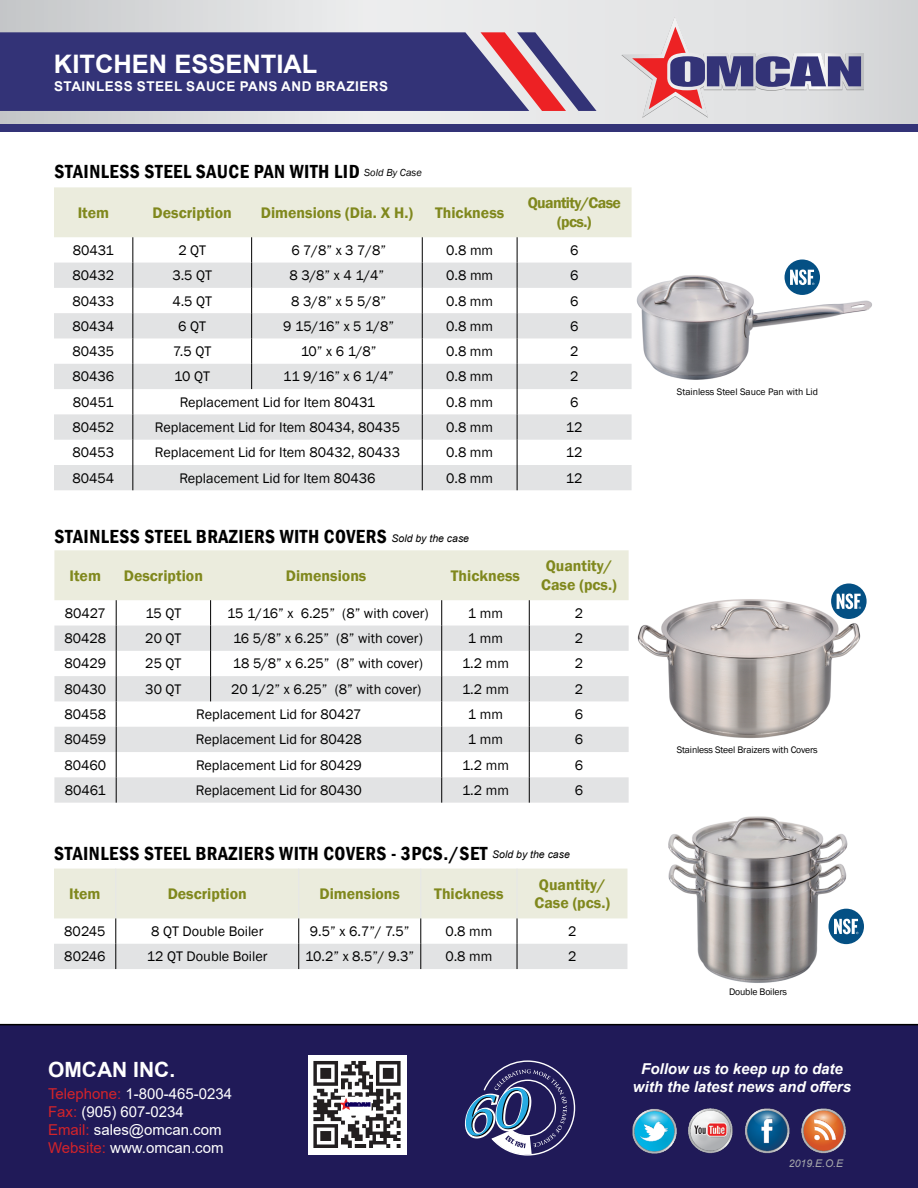
<style>
.page{position:relative;width:918px;height:1188px;background:#fff}
.page>*{position:absolute;margin:0;border:0;box-sizing:border-box;transform-origin:0 0}
.t1{font:700 25.5px "Arial";color:#fff}
.t2{font:700 21px "Arial";color:#fff}
.t3{font:600 condensed 19.5px "Franklin Gothic";letter-spacing:.025em;color:#000}
.t4{font:600 15.75px/18.9px "Franklin Gothic";color:#80881d}
.t5{font:600 15.75px/18.9px "Franklin Gothic";letter-spacing:-.04em;color:#80881d;text-align:center}
.t6{font:15px/18px "Arial";color:#fff}
.t7{font:italic 700 15px/18px "Arial";color:#fff;text-align:center}
.t8{font:14.25px "Franklin Gothic";color:#000}
.t9{font:700 13.5px "Arial";letter-spacing:.035em;color:#fff}
.t10{font:italic 10.5px "Arial";color:#a7a9ac}
.t11{font:9.75px "Franklin Gothic";letter-spacing:-.015em;color:#000}
.s1{font-weight:400;font-style:italic;font-stretch:normal;font-size:10.5px}
.s2{font-family:"Arial";font-weight:400;font-style:italic;font-stretch:normal;font-size:10.5px}
.s3{color:#d2232a}
</style>
<div class="page">
<svg style="left:54px;top:187px;width:578px;height:303px"></svg>
<img style="left:636px;top:274px;width:236px;height:105px">
<div style="left:785px;top:260px;width:35px;height:35px;background:#045084;border-radius:50%"></div>
<svg style="left:790px;top:270px;width:24px;height:15px"></svg>
<img style="left:637px;top:596px;width:228px;height:142px">
<svg style="left:54px;top:550px;width:575px;height:253px"></svg>
<div style="left:831px;top:584px;width:36px;height:35px;background:#045084;border-radius:50%"></div>
<svg style="left:837px;top:594px;width:24px;height:15px"></svg>
<svg style="left:54px;top:869px;width:573px;height:100px"></svg>
<img style="left:668px;top:816px;width:180px;height:167px">
<div style="left:829px;top:909px;width:35px;height:35px;background:#045084;border-radius:50%"></div>
<svg style="left:834px;top:919px;width:24px;height:15px"></svg>
<svg style="left:0;top:0;width:918px;height:124px;background:#dddee0"></svg>
<svg style="left:0;top:32px;width:597px;height:79px;background:#4c447f"></svg>
<div style="left:0;top:124px;width:918px;height:7px;background:#337"></div>
<svg style="left:621px;top:16px;width:243px;height:102px;background:#c1b6c4"></svg>
<div style="left:0;top:1024px;width:918px;height:164px;background:#201a58"></div>
<img style="left:630px;top:1097px;width:238px;height:66px">
<img style="left:308px;top:1055px;width:98px;height:100px">
<svg style="left:465px;top:1060px;width:110px;height:96px;background:#464c7d"></svg>
<h1 class="t1" style="left:54px;top:46px;width:265px">KITCHEN ESSENTIAL</h1>
<p class="t9" style="left:54px;top:77px;width:335px">STAINLESS STEEL SAUCE PANS AND BRAZIERS</p>
<h3 class="t3" style="left:54px;top:158px;width:369px">STAINLESS STEEL SAUCE PAN WITH LID <span class="s1">Sold By Case</span></h3>
<p class="t4" style="left:78px;top:203px;width:33px">Item</p>
<p class="t4" style="left:153px;top:203px;width:81px">Description</p>
<p class="t4" style="left:261px;top:203px;width:154px">Dimensions (Dia. X H.)</p>
<p class="t4" style="left:435px;top:203px;width:71px">Thickness</p>
<p class="t5" style="left:528px;top:194px;width:95px">Quantity/Case (pcs.)</p>
<p class="t8" style="left:73px;top:241px;width:43px">80431</p>
<p class="t8" style="left:178px;top:241px;width:29px">2 QT</p>
<p class="t8" style="left:291px;top:241px;width:96px">6 7/8” x 3 7/8”</p>
<p class="t8" style="left:446px;top:241px;width:49px">0.8 mm</p>
<p class="t8" style="left:570px;top:241px;width:10px">6</p>
<p class="t8" style="left:73px;top:267px;width:43px">80432</p>
<p class="t8" style="left:172px;top:267px;width:41px">3.5 QT</p>
<p class="t8" style="left:290px;top:267px;width:96px">8 3/8” x 4 1/4”</p>
<p class="t8" style="left:446px;top:267px;width:49px">0.8 mm</p>
<p class="t8" style="left:570px;top:267px;width:10px">6</p>
<p class="t8" style="left:73px;top:292px;width:43px">80433</p>
<p class="t8" style="left:172px;top:292px;width:41px">4.5 QT</p>
<p class="t8" style="left:291px;top:292px;width:96px">8 3/8” x 5 5/8”</p>
<p class="t8" style="left:446px;top:292px;width:49px">0.8 mm</p>
<p class="t8" style="left:570px;top:292px;width:10px">6</p>
<p class="t8" style="left:72px;top:317px;width:43px">80434</p>
<p class="t8" style="left:178px;top:317px;width:29px">6 QT</p>
<p class="t8" style="left:283px;top:317px;width:112px">9 15/16” x 5 1/8”</p>
<p class="t8" style="left:446px;top:317px;width:49px">0.8 mm</p>
<p class="t8" style="left:570px;top:317px;width:10px">6</p>
<p class="t8" style="left:72px;top:343px;width:43px">80435</p>
<p class="t8" style="left:173px;top:343px;width:40px">7.5 QT</p>
<p class="t8" style="left:301px;top:343px;width:77px">10” x 6 1/8”</p>
<p class="t8" style="left:446px;top:343px;width:49px">0.8 mm</p>
<p class="t8" style="left:570px;top:343px;width:10px">2</p>
<p class="t8" style="left:72px;top:368px;width:43px">80436</p>
<p class="t8" style="left:174px;top:368px;width:37px">10 QT</p>
<p class="t8" style="left:283px;top:368px;width:112px">11 9/16” x 6 1/4”</p>
<p class="t8" style="left:446px;top:368px;width:49px">0.8 mm</p>
<p class="t8" style="left:570px;top:368px;width:10px">2</p>
<p class="t8" style="left:73px;top:393px;width:42px">80451</p>
<p class="t8" style="left:180px;top:393px;width:197px">Replacement Lid for Item 80431</p>
<p class="t8" style="left:446px;top:393px;width:49px">0.8 mm</p>
<p class="t8" style="left:570px;top:393px;width:10px">6</p>
<p class="t8" style="left:72px;top:418px;width:43px">80452</p>
<p class="t8" style="left:155px;top:418px;width:247px">Replacement Lid for Item 80434, 80435</p>
<p class="t8" style="left:446px;top:418px;width:49px">0.8 mm</p>
<p class="t8" style="left:566px;top:418px;width:18px">12</p>
<p class="t8" style="left:72px;top:444px;width:43px">80453</p>
<p class="t8" style="left:155px;top:444px;width:247px">Replacement Lid for Item 80432, 80433</p>
<p class="t8" style="left:446px;top:444px;width:49px">0.8 mm</p>
<p class="t8" style="left:566px;top:444px;width:18px">12</p>
<p class="t8" style="left:72px;top:469px;width:43px">80454</p>
<p class="t8" style="left:179px;top:469px;width:198px">Replacement Lid for Item 80436</p>
<p class="t8" style="left:446px;top:469px;width:49px">0.8 mm</p>
<p class="t8" style="left:566px;top:469px;width:18px">12</p>
<h3 class="t3" style="left:54px;top:524px;width:416px">STAINLESS STEEL BRAZIERS WITH COVERS <span class="s2">Sold by the case</span></h3>
<p class="t4" style="left:70px;top:566px;width:33px">Item</p>
<p class="t4" style="left:124px;top:566px;width:81px">Description</p>
<p class="t4" style="left:286px;top:566px;width:82px">Dimensions</p>
<p class="t4" style="left:451px;top:566px;width:71px">Thickness</p>
<p class="t4" style="left:541px;top:557px;width:77px">Quantity/<br>Case (pcs.)</p>
<p class="t8" style="left:65px;top:604px;width:43px">80427</p>
<p class="t8" style="left:145px;top:604px;width:37px">15 QT</p>
<p class="t8" style="left:227px;top:604px;width:203px">15 1/16” x 6.25” (8” with cover)</p>
<p class="t8" style="left:468px;top:604px;width:37px">1 mm</p>
<p class="t8" style="left:575px;top:604px;width:10px">2</p>
<p class="t8" style="left:64px;top:630px;width:43px">80428</p>
<p class="t8" style="left:145px;top:630px;width:38px">20 QT</p>
<p class="t8" style="left:233px;top:630px;width:191px">16 5/8” x 6.25” (8” with cover)</p>
<p class="t8" style="left:468px;top:630px;width:37px">1 mm</p>
<p class="t8" style="left:575px;top:630px;width:10px">2</p>
<p class="t8" style="left:64px;top:655px;width:43px">80429</p>
<p class="t8" style="left:145px;top:655px;width:38px">25 QT</p>
<p class="t8" style="left:233px;top:655px;width:192px">18 5/8” x 6.25” (8” with cover)</p>
<p class="t8" style="left:462px;top:655px;width:48px">1.2 mm</p>
<p class="t8" style="left:575px;top:655px;width:10px">2</p>
<p class="t8" style="left:64px;top:680px;width:43px">80430</p>
<p class="t8" style="left:145px;top:680px;width:38px">30 QT</p>
<p class="t8" style="left:231px;top:680px;width:192px">20 1/2” x 6.25” (8” with cover)</p>
<p class="t8" style="left:462px;top:680px;width:48px">1.2 mm</p>
<p class="t8" style="left:575px;top:680px;width:10px">2</p>
<p class="t8" style="left:64px;top:705px;width:43px">80458</p>
<p class="t8" style="left:196px;top:705px;width:167px">Replacement Lid for 80427</p>
<p class="t8" style="left:468px;top:705px;width:37px">1 mm</p>
<p class="t8" style="left:575px;top:705px;width:10px">6</p>
<p class="t8" style="left:64px;top:731px;width:43px">80459</p>
<p class="t8" style="left:196px;top:731px;width:167px">Replacement Lid for 80428</p>
<p class="t8" style="left:468px;top:731px;width:37px">1 mm</p>
<p class="t8" style="left:575px;top:731px;width:10px">6</p>
<p class="t8" style="left:64px;top:756px;width:43px">80460</p>
<p class="t8" style="left:196px;top:756px;width:167px">Replacement Lid for 80429</p>
<p class="t8" style="left:462px;top:756px;width:48px">1.2 mm</p>
<p class="t8" style="left:575px;top:756px;width:10px">6</p>
<p class="t8" style="left:65px;top:781px;width:43px">80461</p>
<p class="t8" style="left:196px;top:781px;width:167px">Replacement Lid for 80430</p>
<p class="t8" style="left:462px;top:781px;width:48px">1.2 mm</p>
<p class="t8" style="left:575px;top:781px;width:10px">6</p>
<h3 class="t3" style="left:54px;top:840px;width:517px">STAINLESS STEEL BRAZIERS WITH COVERS - 3PCS./SET <span class="s2">Sold by the case</span></h3>
<p class="t4" style="left:69px;top:885px;width:33px">Item</p>
<p class="t4" style="left:168px;top:885px;width:81px">Description</p>
<p class="t4" style="left:319px;top:885px;width:82px">Dimensions</p>
<p class="t4" style="left:434px;top:885px;width:71px">Thickness</p>
<p class="t4" style="left:534px;top:875px;width:77px">Quantity/<br>Case (pcs.)</p>
<p class="t8" style="left:64px;top:922px;width:43px">80245</p>
<p class="t8" style="left:151px;top:922px;width:114px">8 QT Double Boiler</p>
<p class="t8" style="left:310px;top:922px;width:101px">9.5” x 6.7”/ 7.5”</p>
<p class="t8" style="left:445px;top:922px;width:49px">0.8 mm</p>
<p class="t8" style="left:568px;top:922px;width:10px">2</p>
<p class="t8" style="left:64px;top:948px;width:43px">80246</p>
<p class="t8" style="left:147px;top:948px;width:122px">12 QT Double Boiler</p>
<p class="t8" style="left:305px;top:948px;width:111px">10.2” x 8.5”/ 9.3”</p>
<p class="t8" style="left:445px;top:948px;width:49px">0.8 mm</p>
<p class="t8" style="left:568px;top:948px;width:10px">2</p>
<p class="t11" style="left:677px;top:386px;width:143px">Stainless Steel Sauce Pan with Lid</p>
<p class="t11" style="left:677px;top:744px;width:143px">Stainless Steel Braizers with Covers</p>
<p class="t11" style="left:729px;top:986px;width:60px">Double Boilers</p>
<h2 class="t2" style="left:48px;top:1042px;width:129px">OMCAN INC.</h2>
<p class="t6" style="left:48px;top:1085px;width:186px"><span class="s3">Telephone:</span> 1-800-465-0234<br><span class="s3">Fax:</span> (905) 607-0234<br><span class="s3">Email:</span> sales@omcan.com<br><span class="s3">Website:</span> www.omcan.com</p>
<h2 class="t2" style="left:48px;top:1055px;width:129px">OMCAN INC.</h2>
<p class="t7" style="left:633px;top:1061px;width:220px">Follow us to keep up to date with the latest news and offers</p>
<p class="t10" style="left:789px;top:1157px;width:56px">2019.E.O.E</p>
</div>
